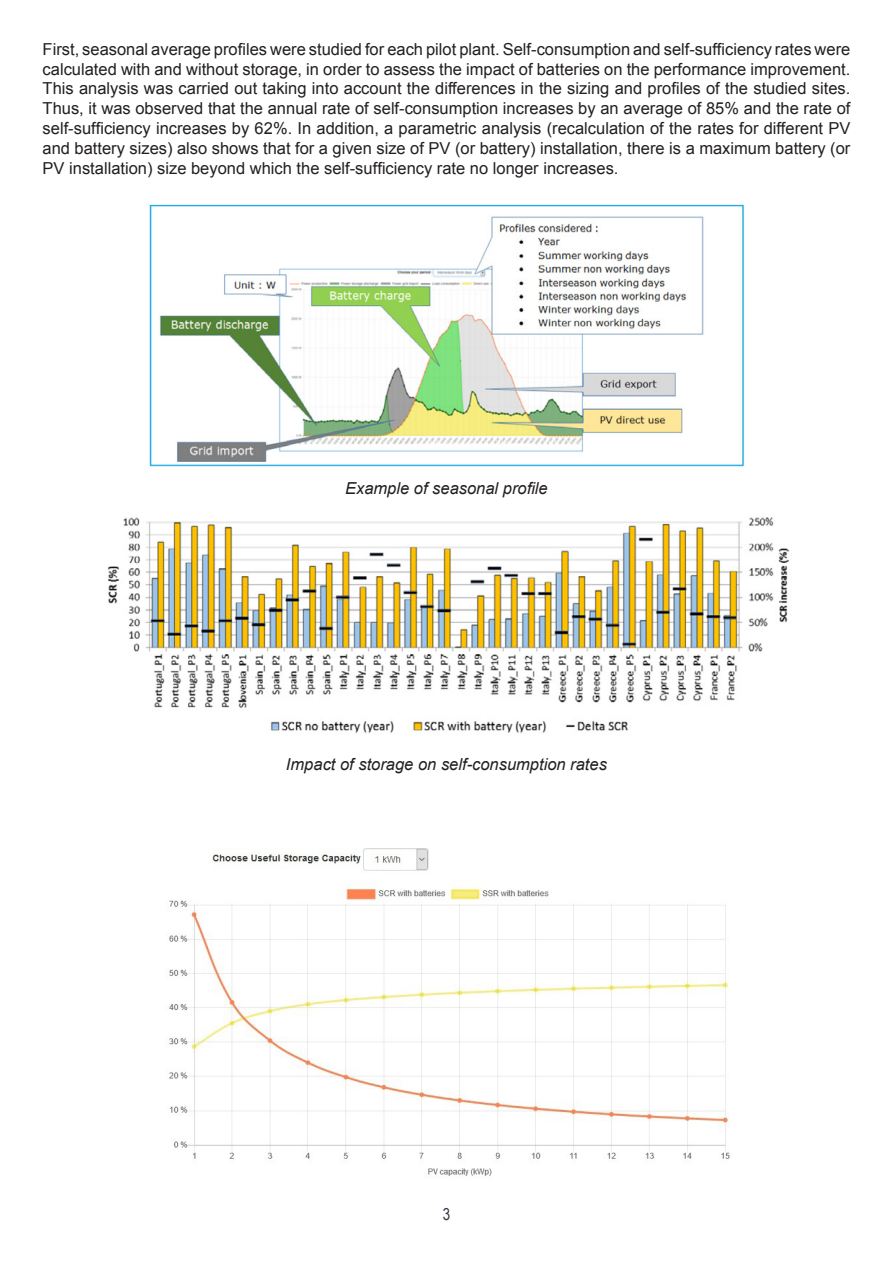
<style>
.page{position:relative;width:893px;height:1263px;background:#fff}
.page>*{position:absolute;margin:0;border:0;box-sizing:border-box;transform-origin:0 0}
.t1{font:16.5px/19.8px "Arial";color:#231f20;text-align:justify}
.t2{font:italic 16.5px "Arial";color:#231f20}
.t3{font:16.5px "Arial Narrow";color:#2c3a4a}
</style>
<div class="page">
<img style="left:108px;top:204px;width:681px;height:530px">
<img style="left:169px;top:848px;width:561px;height:328px">
<div style="left:319px;top:475px;width:255px;height:25px;background:#fff"></div>
<p class="t1" style="left:43px;top:39px;width:809px">First, seasonal average profiles were studied for each pilot plant. Self-consumption and self-sufficiency rates were calculated with and without storage, in order to assess the impact of batteries on the performance improvement.<br>This analysis was carried out taking into account the differences in the sizing and profiles of the studied sites.<br>Thus, it was observed that the annual rate of self-consumption increases by an average of 85% and the rate of self-sufficiency increases by 62%. In addition, a parametric analysis (recalculation of the rates for different PV and battery sizes) also shows that for a given size of PV (or battery) installation, there is a maximum battery (or PV installation) size beyond which the self-sufficiency rate no longer increases.</p>
<p class="t2" style="left:345px;top:477px;width:204px">Example of seasonal profile</p>
<p class="t2" style="left:286px;top:753px;width:322px">Impact of storage on self-consumption rates</p>
<p class="t3" style="left:443px;top:1204px;width:9px">3</p>
</div>
